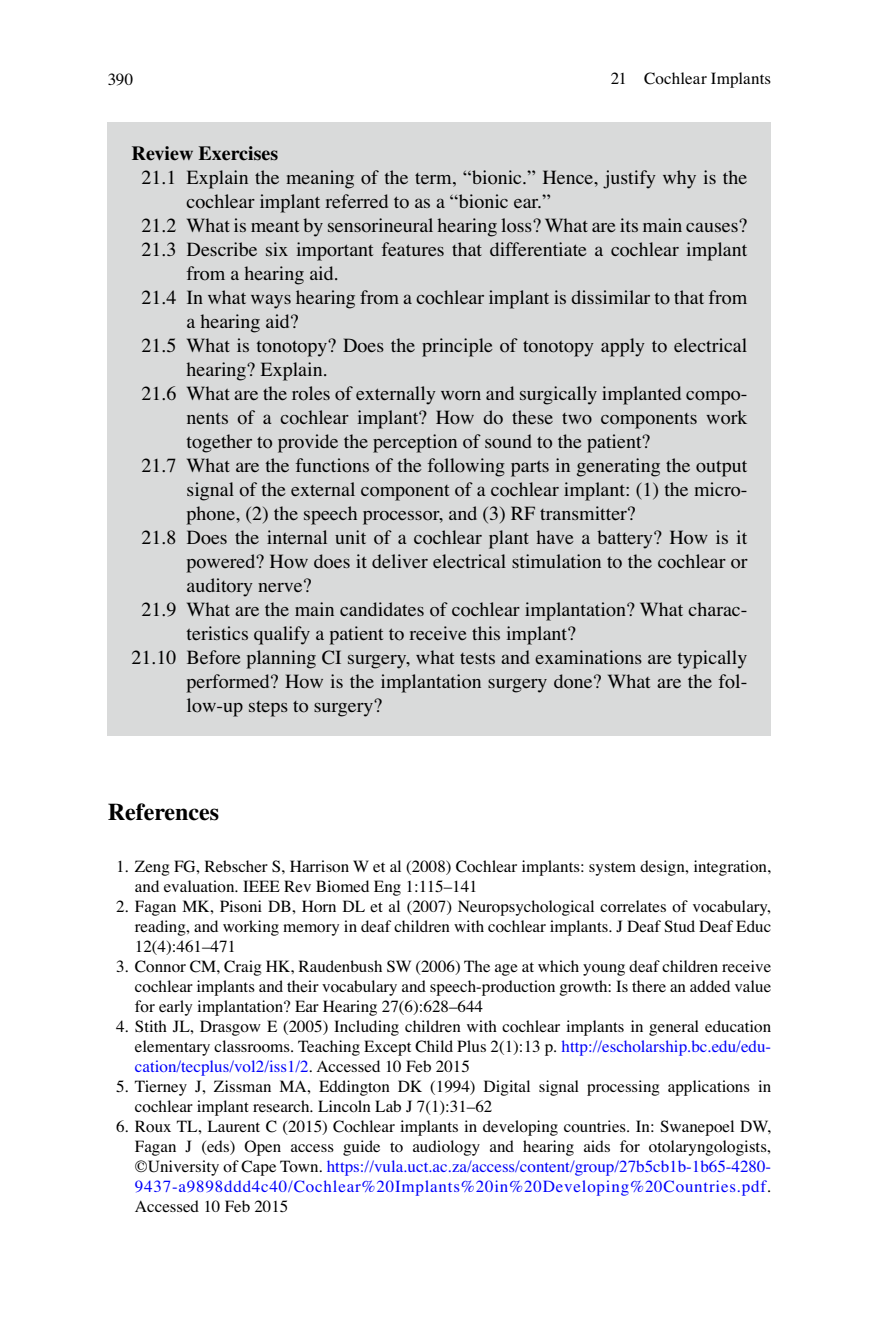
<style>
.page{position:relative;width:879px;height:1333px;background:#fff}
.page>*{position:absolute;margin:0;border:0;box-sizing:border-box;transform-origin:0 0}
.t1{font:700 24px "Qfnsrh Times";color:#000}
.t2{font:20px "Mqkmrx Times";color:#000}
.t3{font:700 20px "Qfnsrh Times";color:#000}
.t4{font:17px/20px "Mqkmrx Times";color:#000;text-align:justify}
.s1{color:#0000fa}
</style>
<div class="page">
<div style="left:108px;top:122px;width:663px;height:613px;background:#d9dada"></div>
<p class="t4" style="left:108px;top:71px;width:27px">390</p>
<p class="t4" style="left:611px;top:70px;width:162px">21 Cochlear Implants</p>
<p class="t3" style="left:132px;top:146px;width:148px">Review Exercises</p>
<p class="t2" style="left:142px;top:170px;width:607px">21.1 Explain the meaning of the term, “bionic.” Hence, justify why is the</p>
<p class="t2" style="left:187px;top:194px;width:366px">cochlear implant referred to as a “bionic ear.”</p>
<p class="t2" style="left:142px;top:218px;width:607px">21.2 What is meant by sensorineural hearing loss? What are its main causes?</p>
<p class="t2" style="left:142px;top:242px;width:607px">21.3 Describe six important features that differentiate a cochlear implant</p>
<p class="t2" style="left:187px;top:266px;width:154px">from a hearing aid.</p>
<p class="t2" style="left:142px;top:290px;width:607px">21.4 In what ways hearing from a cochlear implant is dissimilar to that from</p>
<p class="t2" style="left:187px;top:314px;width:114px">a hearing aid?</p>
<p class="t2" style="left:142px;top:338px;width:607px">21.5 What is tonotopy? Does the principle of tonotopy apply to electrical</p>
<p class="t2" style="left:187px;top:362px;width:143px">hearing? Explain.</p>
<p class="t2" style="left:142px;top:386px;width:607px">21.6 What are the roles of externally worn and surgically implanted compo-</p>
<p class="t2" style="left:187px;top:410px;width:562px">nents of a cochlear implant? How do these two components work</p>
<p class="t2" style="left:187px;top:434px;width:465px">together to provide the perception of sound to the patient?</p>
<p class="t2" style="left:142px;top:458px;width:607px">21.7 What are the functions of the following parts in generating the output</p>
<p class="t2" style="left:187px;top:482px;width:562px">signal of the external component of a cochlear implant: (1) the micro-</p>
<p class="t2" style="left:187px;top:506px;width:451px">phone, (2) the speech processor, and (3) RF transmitter?</p>
<p class="t2" style="left:142px;top:530px;width:607px">21.8 Does the internal unit of a cochlear plant have a battery? How is it</p>
<p class="t2" style="left:187px;top:554px;width:562px">powered? How does it deliver electrical stimulation to the cochlear or</p>
<p class="t2" style="left:187px;top:578px;width:126px">auditory nerve?</p>
<p class="t2" style="left:142px;top:602px;width:607px">21.9 What are the main candidates of cochlear implantation? What charac-</p>
<p class="t2" style="left:187px;top:626px;width:391px">teristics qualify a patient to receive this implant?</p>
<p class="t2" style="left:132px;top:650px;width:617px">21.10 Before planning CI surgery, what tests and examinations are typically</p>
<p class="t2" style="left:187px;top:674px;width:562px">performed? How is the implantation surgery done? What are the fol-</p>
<p class="t2" style="left:187px;top:698px;width:197px">low- up steps to surgery?</p>
<h1 class="t1" style="left:108px;top:802px;width:113px">References</h1>
<p class="t4" style="left:135px;top:857px;width:638px;text-indent:-19px">1. Zeng FG, Rebscher S, Harrison W et al (2008) Cochlear implants: system design, integration, and evaluation. IEEE Rev Biomed Eng 1:115–141</p>
<p class="t4" style="left:135px;top:897px;width:638px;text-indent:-19px">2. Fagan MK, Pisoni DB, Horn DL et al (2007) Neuropsychological correlates of vocabulary, reading, and working memory in deaf children with cochlear implants. J Deaf Stud Deaf Educ 12(4):461–471</p>
<p class="t4" style="left:135px;top:957px;width:638px;text-indent:-19px">3. Connor CM, Craig HK, Raudenbush SW (2006) The age at which young deaf children receive cochlear implants and their vocabulary and speech-production growth: Is there an added value for early implantation? Ear Hearing 27(6):628–644</p>
<p class="t4" style="left:135px;top:1017px;width:638px;text-indent:-19px">4. Stith JL, Drasgow E (2005) Including children with cochlear implants in general education elementary classrooms. Teaching Except Child Plus 2(1):13 p. <span class="s1">http://escholarship.bc.edu/edu&shy;cation/tecplus/vol2/iss1/2</span>. Accessed 10 Feb 2015</p>
<p class="t4" style="left:135px;top:1077px;width:638px;text-indent:-19px">5. Tierney J, Zissman MA, Eddington DK (1994) Digital signal processing applications in cochlear implant research. Lincoln Lab J 7(1):31–62</p>
<p class="t4" style="left:135px;top:1117px;width:638px;text-indent:-19px">6. Roux TL, Laurent C (2015) Cochlear implants in developing countries. In: Swanepoel DW, Fagan J (eds) Open access guide to audiology and hearing aids for otolaryngologists, ©University of Cape Town. <span class="s1">https://vula.uct.ac.za/access/content/group/27b5cb1b-1b65-4280- 9437-a9898ddd4c40/Cochlear%20Implants%20in%20Developing%20Countries.pdf</span>.<br>Accessed 10 Feb 2015</p>
</div>
